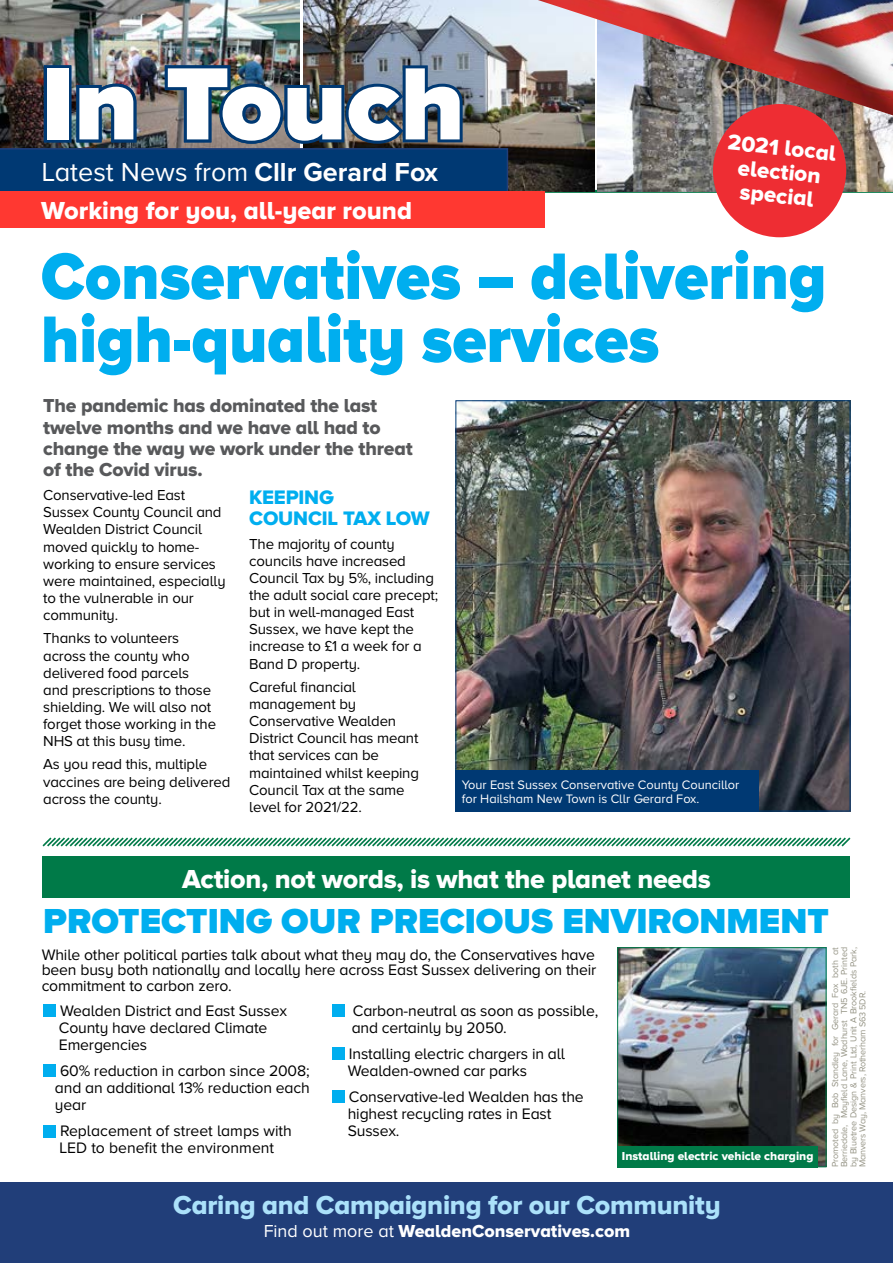
<style>
.page{position:relative;width:893px;height:1263px;background:#fff}
.page>*{position:absolute;margin:0;border:0;box-sizing:border-box;transform-origin:0 0}
.t1{font:900 106.5px "Proxima Nova A";color:#fff}
.t2{font:900 68.1px/63px "Proxima Nova A";color:#00aeef;scale:.93 1}
.t3{font:900 36px "Proxima Nova A";color:#00aeef}
.t4{font:27px "Proxima Nova A Extrabld";letter-spacing:-.01em;color:#fff}
.t5{font:27px "Proxima Nova A Extrabld";letter-spacing:-.01em;color:#abe1fa}
.t6{font:27px "Proxima Nova A";color:#fff}
.t7{font:25.5px "Proxima Nova A Extrabld";color:#fff}
.t8{font:22.5px/24px "Proxima Nova A Extrabld";color:#fff;text-align:center}
.t9{font:20.25px/21px "Proxima Nova A Extrabld";letter-spacing:-.01em;color:#00aeef}
.t10{font:19.5px/21.3px "Proxima Nova A Extrabld";letter-spacing:-.01em;color:#58595b}
.t11{font:18px "Proxima Nova A Extrabld";color:#fff}
.t12{font:15.75px/17.2px "Proxima Nova A";letter-spacing:-.01em;color:#000}
.t13{font:15px/17.1px "Proxima Nova A";letter-spacing:-.01em;color:#000}
.t14{font:12.75px/13.5px "Proxima Nova A";color:#fff}
.t15{font:12px "Proxima Nova A Extrabld";color:#fff}
.t16{font:9px/9.1px "Proxima Nova A";letter-spacing:-.01em;color:#959485;text-align:justify}
.s1{font-family:"Proxima Nova";font-weight:700}
.s2{font-family:"Proxima Nova A"}
</style>
<div class="page">
<hr style="left:0;top:190px;width:893px;height:3px;background:#007a48">
<img style="left:0;top:0;width:300px;height:62px">
<img style="left:598px;top:115px;width:295px;height:77px">
<img style="left:303px;top:0;width:291px;height:192px">
<img style="left:538px;top:0;width:355px;height:115px">
<div style="left:713px;top:104px;width:133px;height:133px;background:#ee2d33;border-radius:50%"></div>
<div style="left:0;top:191px;width:544px;height:36px;background:#ff3831"></div>
<img style="left:0;top:62px;width:508px;height:129px">
<div style="left:0;top:1182px;width:893px;height:81px;background:#213e79"></div>
<svg style="left:42px;top:837px;width:809px;height:10px"></svg>
<img style="left:619px;top:949px;width:205px;height:216px">
<div style="left:617px;top:947px;width:209px;height:220px;border:1px solid #007a48"></div>
<div style="left:43px;top:1004px;width:13px;height:13px;background:#00aeef"></div>
<div style="left:43px;top:1064px;width:13px;height:13px;background:#00aeef"></div>
<div style="left:43px;top:1125px;width:13px;height:12px;background:#00aeef"></div>
<div style="left:332px;top:1004px;width:13px;height:13px;background:#00aeef"></div>
<div style="left:332px;top:1047px;width:13px;height:13px;background:#00aeef"></div>
<div style="left:332px;top:1090px;width:13px;height:13px;background:#00aeef"></div>
<div style="left:43px;top:856px;width:807px;height:42px;background:#007a48"></div>
<div style="left:618px;top:1146px;width:200px;height:21px;background:#007a48"></div>
<img style="left:457px;top:402px;width:391px;height:407px">
<div style="left:455px;top:770px;width:304px;height:41px;background:#003973"></div>
<h1 class="t1" style="left:41px;top:42px;width:425px">In Touch</h1>
<h3 class="t6" style="left:42px;top:157px;width:398px">Latest News from <span class="s1">Cllr Gerard Fox</span></h3>
<h3 class="t7" style="left:41px;top:196px;width:372px">Working for you, all-year round</h3>
<h3 class="t8" style="left:729px;top:129px;width:110px;rotate:6deg">2021 local election special</h3>
<h2 class="t2" style="left:41px;top:243px;width:846px">Conservatives – delivering high-quality services</h2>
<h3 class="t10" style="left:43px;top:395px;width:371px">The pandemic has dominated the last twelve months and we have all had to change the way we work under the threat of the Covid virus.</h3>
<p class="t13" style="left:43px;top:486px;width:184px">Conservative-led East<br>Sussex County Council and<br>Wealden District Council moved quickly to home&shy;working to ensure services were maintained, especially to the vulnerable in our community.</p>
<p class="t13" style="left:43px;top:630px;width:174px">Thanks to volunteers across the county who delivered food parcels and prescriptions to those shielding. We will also not forget those working in the<br>NHS at this busy time.</p>
<p class="t13" style="left:43px;top:756px;width:189px">As you read this, multiple vaccines are being delivered across the county.</p>
<h3 class="t9" style="left:249px;top:487px;width:182px">KEEPING<br>COUNCIL TAX LOW</h3>
<p class="t13" style="left:249px;top:535px;width:190px">The majority of county councils have increased<br>Council Tax by 5%, including the adult social care precept; but in well-managed East<br>Sussex, we have kept the increase to £1 a week for a<br>Band D property.</p>
<p class="t13" style="left:249px;top:678px;width:171px">Careful financial management by<br>Conservative Wealden<br>District Council has meant that services can be maintained whilst keeping<br>Council Tax at the same level for 2021/22.</p>
<p class="t14" style="left:462px;top:778px;width:279px">Your East Sussex Conservative County Councillor for Hailsham New Town is Cllr Gerard Fox.</p>
<h3 class="t4" style="left:182px;top:863px;width:530px">Action, not words, is what the planet needs</h3>
<h3 class="t3" style="left:43px;top:900px;width:787px">PROTECTING OUR PRECIOUS ENVIRONMENT</h3>
<p class="t12" style="left:42px;top:946px;width:556px;line-height:15.8px;text-align:justify">While other political parties talk about what they may do, the Conservatives have been busy both nationally and locally here across East Sussex delivering on their commitment to carbon zero.</p>
<p class="t16" style="left:830px;top:1167px;width:221px;rotate:-90deg">Promoted by Bob Standley for Gerard Fox both at Berriedale, Mayfield Lane, Wadhurst TN5 6JE. Printed by Bluetree Design &amp; Print Ltd, Unit A Brookfields Park, Manvers Way, Manvers, Rotherham S63 5DR.</p>
<p class="t12" style="left:59px;top:1001px;width:230px">Wealden District and East Sussex<br>County have declared Climate<br>Emergencies</p>
<p class="t12" style="left:55px;top:1062px;width:256px;text-align:justify;text-indent:5px">60% reduction in carbon since 2008; and an additional 13% reduction each year</p>
<p class="t12" style="left:60px;top:1122px;width:234px">Replacement of street lamps with<br>LED to benefit the environment</p>
<p class="t12" style="left:352px;top:1001px;width:248px">Carbon-neutral as soon as possible, and certainly by 2050.</p>
<p class="t12" style="left:348px;top:1044px;width:219px">Installing electric chargers in all<br>Wealden-owned car parks</p>
<p class="t12" style="left:348px;top:1087px;width:237px">Conservative-led Wealden has the highest recycling rates in East<br>Sussex.</p>
<p class="t15" style="left:622px;top:1149px;width:193px">Installing electric vehicle charging</p>
<h3 class="t5" style="left:173px;top:1189px;width:549px">Caring and Campaigning for our Community</h3>
<p class="t11" style="left:264px;top:1221px;width:368px"><span class="s2">Find out more at</span> WealdenConservatives.com</p>
</div>
